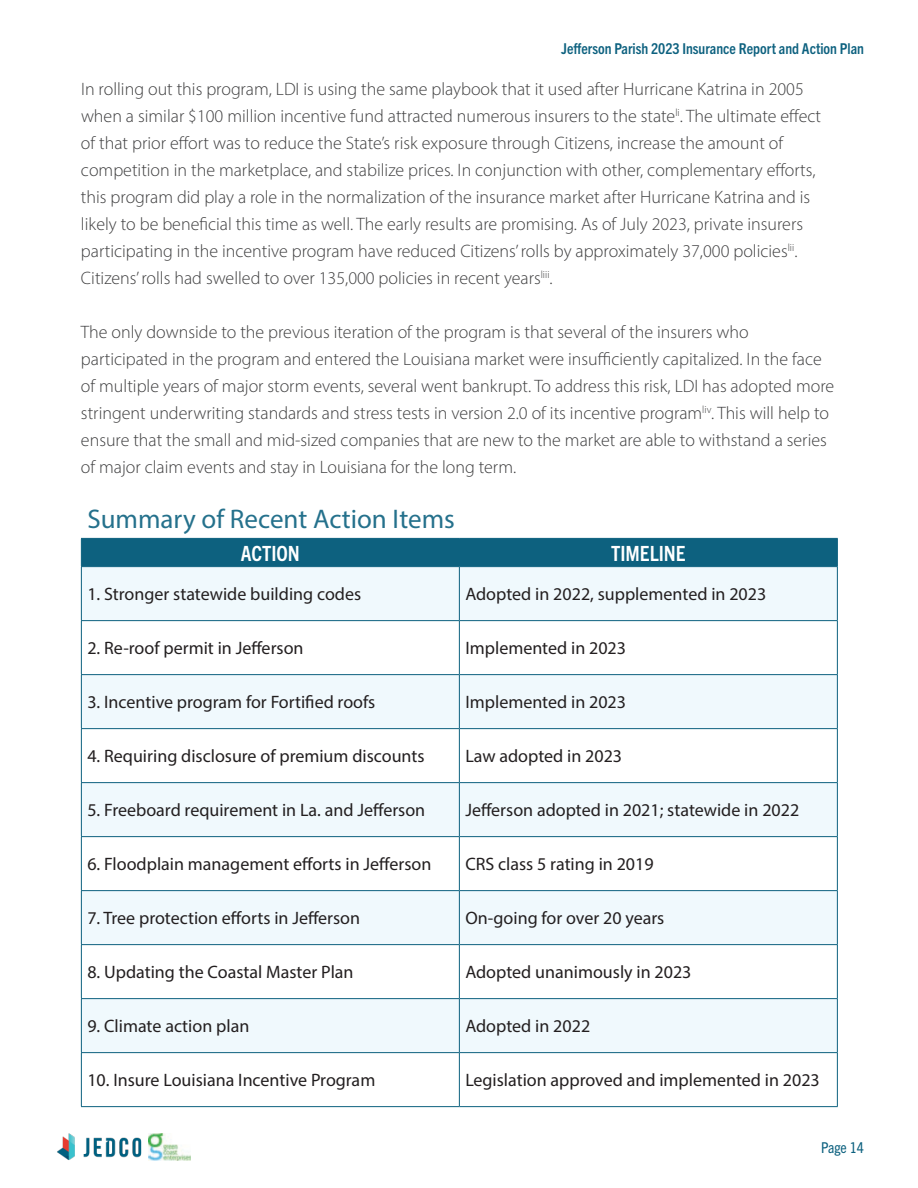
<style>
.page{position:relative;width:918px;height:1188px;background:#fff}
.page>*{position:absolute;margin:0;border:0;box-sizing:border-box;transform-origin:0 0}
.t1{font:27px "Myriad Pro";color:#25718c}
.t2{font:700 condensed 21px "Trade Gothic Next LT Pro";color:#fff}
.t3{font:300 18px/27px "Myriad Pro";color:#3e3e3f}
.t4{font:18px "Myriad Pro";color:#231f20}
.t5{font:700 condensed 15px "Trade Gothic Next LT Pro";color:#0d617f}
.t6{font:condensed 15px "Trade Gothic Next LT Pro";color:#0d617f}
</style>
<div class="page">
<img style="left:57px;top:1134px;width:85px;height:26px">
<img style="left:149px;top:1134px;width:41px;height:27px">
<svg style="left:82px;top:567px;width:755px;height:485px;fill:#f0f9fd"></svg>
<div style="left:81px;top:538px;width:757px;height:28px;background:#0d617f"></div>
<hr style="left:81px;top:566px;width:378px;height:1px;background:#0d617f">
<hr style="left:81px;top:567px;width:1px;height:53px;background:#0d617f">
<hr style="left:459px;top:566px;width:379px;height:1px;background:#0d617f">
<hr style="left:459px;top:567px;width:1px;height:53px;background:#0d617f">
<hr style="left:837px;top:567px;width:1px;height:53px;background:#0d617f">
<hr style="left:81px;top:620px;width:378px;height:1px;background:#0d617f">
<hr style="left:81px;top:621px;width:1px;height:53px;background:#0d617f">
<hr style="left:459px;top:620px;width:379px;height:1px;background:#0d617f">
<hr style="left:459px;top:621px;width:1px;height:53px;background:#0d617f">
<hr style="left:837px;top:621px;width:1px;height:53px;background:#0d617f">
<hr style="left:81px;top:674px;width:378px;height:1px;background:#0d617f">
<hr style="left:81px;top:675px;width:1px;height:53px;background:#0d617f">
<hr style="left:459px;top:674px;width:379px;height:1px;background:#0d617f">
<hr style="left:459px;top:675px;width:1px;height:53px;background:#0d617f">
<hr style="left:837px;top:675px;width:1px;height:53px;background:#0d617f">
<hr style="left:81px;top:728px;width:378px;height:1px;background:#0d617f">
<hr style="left:81px;top:729px;width:1px;height:53px;background:#0d617f">
<hr style="left:459px;top:728px;width:379px;height:1px;background:#0d617f">
<hr style="left:459px;top:729px;width:1px;height:53px;background:#0d617f">
<hr style="left:837px;top:729px;width:1px;height:53px;background:#0d617f">
<hr style="left:81px;top:782px;width:378px;height:1px;background:#0d617f">
<hr style="left:81px;top:783px;width:1px;height:53px;background:#0d617f">
<hr style="left:459px;top:782px;width:379px;height:1px;background:#0d617f">
<hr style="left:459px;top:783px;width:1px;height:53px;background:#0d617f">
<hr style="left:837px;top:783px;width:1px;height:53px;background:#0d617f">
<hr style="left:81px;top:836px;width:378px;height:1px;background:#0d617f">
<hr style="left:81px;top:837px;width:1px;height:53px;background:#0d617f">
<hr style="left:459px;top:836px;width:379px;height:1px;background:#0d617f">
<hr style="left:459px;top:837px;width:1px;height:53px;background:#0d617f">
<hr style="left:837px;top:837px;width:1px;height:53px;background:#0d617f">
<hr style="left:81px;top:890px;width:378px;height:1px;background:#0d617f">
<hr style="left:81px;top:891px;width:1px;height:53px;background:#0d617f">
<hr style="left:459px;top:890px;width:379px;height:1px;background:#0d617f">
<hr style="left:459px;top:891px;width:1px;height:53px;background:#0d617f">
<hr style="left:837px;top:891px;width:1px;height:53px;background:#0d617f">
<hr style="left:81px;top:944px;width:378px;height:1px;background:#0d617f">
<hr style="left:81px;top:945px;width:1px;height:53px;background:#0d617f">
<hr style="left:459px;top:944px;width:379px;height:1px;background:#0d617f">
<hr style="left:459px;top:945px;width:1px;height:53px;background:#0d617f">
<hr style="left:837px;top:945px;width:1px;height:53px;background:#0d617f">
<hr style="left:81px;top:998px;width:378px;height:1px;background:#0d617f">
<hr style="left:81px;top:999px;width:1px;height:53px;background:#0d617f">
<hr style="left:459px;top:998px;width:379px;height:1px;background:#0d617f">
<hr style="left:459px;top:999px;width:1px;height:53px;background:#0d617f">
<hr style="left:837px;top:999px;width:1px;height:53px;background:#0d617f">
<hr style="left:81px;top:1052px;width:378px;height:1px;background:#0d617f">
<hr style="left:81px;top:1053px;width:1px;height:53px;background:#0d617f">
<hr style="left:459px;top:1052px;width:379px;height:1px;background:#0d617f">
<hr style="left:459px;top:1053px;width:1px;height:53px;background:#0d617f">
<hr style="left:837px;top:1053px;width:1px;height:53px;background:#0d617f">
<hr style="left:81px;top:1106px;width:378px;height:1px;background:#0d617f">
<hr style="left:459px;top:1106px;width:379px;height:1px;background:#0d617f">
<p class="t5" style="left:561px;top:38px;width:304px">Jefferson Parish 2023 Insurance Report and Action Plan</p>
<p class="t3" style="left:81px;top:75px;width:742px">In rolling out this program, LDI is using the same playbook that it used after Hurricane Katrina in 2005 when a similar $100 million incentive fund attracted numerous insurers to the state<sup>li</sup>. The ultimate effect of that prior effort was to reduce the State’s risk exposure through Citizens, increase the amount of competition in the marketplace, and stabilize prices. In conjunction with other, complementary efforts, this program did play a role in the normalization of the insurance market after Hurricane Katrina and is likely to be beneficial this time as well. The early results are promising. As of July 2023, private insurers participating in the incentive program have reduced Citizens’ rolls by approximately 37,000 policies<sup>lii</sup>.<br>Citizens’ rolls had swelled to over 135,000 policies in recent years<sup>liii</sup>.</p>
<p class="t3" style="left:81px;top:318px;width:755px">The only downside to the previous iteration of the program is that several of the insurers who participated in the program and entered the Louisiana market were insufficiently capitalized. In the face of multiple years of major storm events, several went bankrupt. To address this risk, LDI has adopted more stringent underwriting standards and stress tests in version 2.0 of its incentive program<sup>liv</sup>. This will help to ensure that the small and mid-sized companies that are new to the market are able to withstand a series of major claim events and stay in Louisiana for the long term.</p>
<p class="t1" style="left:87px;top:503px;width:369px">Summary of Recent Action Items</p>
<p class="t2" style="left:241px;top:539px;width:60px">ACTION</p>
<p class="t2" style="left:611px;top:539px;width:76px">TIMELINE</p>
<p class="t4" style="left:87px;top:583px;width:275px">1. Stronger statewide building codes</p>
<p class="t4" style="left:465px;top:583px;width:302px">Adopted in 2022, supplemented in 2023</p>
<p class="t4" style="left:87px;top:637px;width:218px">2. Re-roof permit in Jefferson</p>
<p class="t4" style="left:465px;top:637px;width:162px">Implemented in 2023</p>
<p class="t4" style="left:87px;top:691px;width:289px">3. Incentive program for Fortified roofs</p>
<p class="t4" style="left:465px;top:691px;width:162px">Implemented in 2023</p>
<p class="t4" style="left:87px;top:745px;width:339px">4. Requiring disclosure of premium discounts</p>
<p class="t4" style="left:465px;top:745px;width:158px">Law adopted in 2023</p>
<p class="t4" style="left:87px;top:799px;width:339px">5. Freeboard requirement in La. and Jefferson</p>
<p class="t4" style="left:465px;top:799px;width:335px">Jefferson adopted in 2021; statewide in 2022</p>
<p class="t4" style="left:87px;top:853px;width:345px">6. Floodplain management efforts in Jefferson</p>
<p class="t4" style="left:465px;top:853px;width:190px">CRS class 5 rating in 2019</p>
<p class="t4" style="left:87px;top:907px;width:274px">7. Tree protection efforts in Jefferson</p>
<p class="t4" style="left:465px;top:907px;width:201px">On-going for over 20 years</p>
<p class="t4" style="left:87px;top:961px;width:268px">8. Updating the Coastal Master Plan</p>
<p class="t4" style="left:465px;top:961px;width:228px">Adopted unanimously in 2023</p>
<p class="t4" style="left:87px;top:1015px;width:163px">9. Climate action plan</p>
<p class="t4" style="left:465px;top:1015px;width:126px">Adopted in 2022</p>
<p class="t4" style="left:87px;top:1069px;width:289px">10. Insure Louisiana Incentive Program</p>
<p class="t4" style="left:465px;top:1069px;width:356px">Legislation approved and implemented in 2023</p>
<p class="t6" style="left:821px;top:1138px;width:44px">Page 14</p>
</div>
